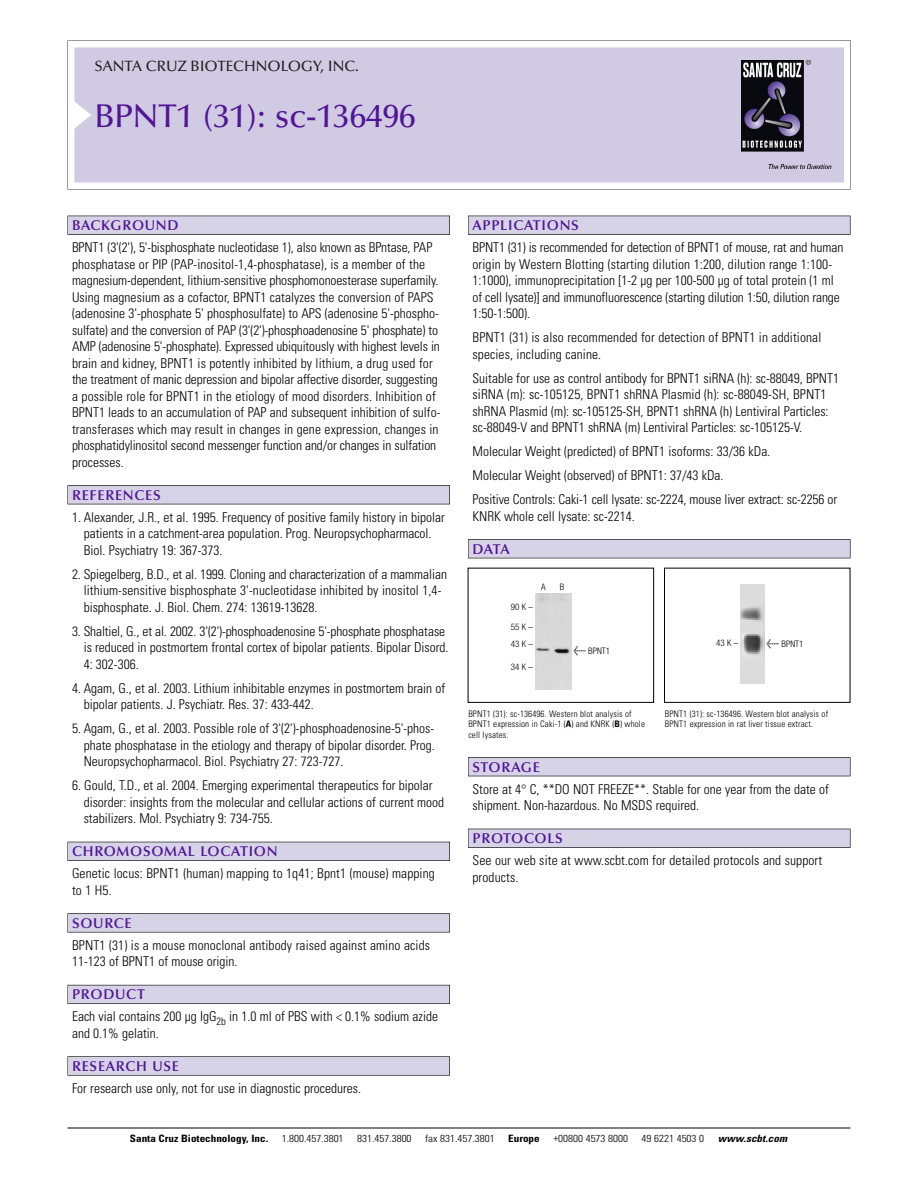
<style>
.page{position:relative;width:918px;height:1188px;background:#fff}
.page>*{position:absolute;margin:0;border:0;box-sizing:border-box;transform-origin:0 0}
.t1{font:500 33px "Optima";color:#511695}
.t2{font:500 15px "Optima";color:#231f20}
.t3{font:600 14.25px "Optima";letter-spacing:.05em;color:#511695}
.t4{font:300 condensed 13.5px/16.5px "Univers";color:#000}
.t5{font:300 condensed 10.2px "Univers";color:#000;scale:1.1 1}
.t6{font:700 condensed 10.2px "Univers";color:#000;scale:1.1 1}
.t7{font:italic 700 condensed 10.2px "Univers";letter-spacing:.005em;color:#000;scale:1.1 1}
.t8{font:300 condensed 9px/10.5px "Univers";letter-spacing:.015em;color:#000}
.t9{font:300 condensed 9px/19.5px "Helvetica Neue";color:#000}
.s1{font-family:"Meta Plus";font-weight:400;font-stretch:normal;font-size:10.5px}
.s2{font-weight:700}
</style>
<div class="page">
<svg style="left:68px;top:40px;width:783px;height:149px"></svg>
<div style="left:74px;top:47px;width:770px;height:135px;background:#d1cae3"></div>
<img style="left:741px;top:60px;width:90px;height:108px">
<div style="left:68px;top:216px;width:382px;height:19px;background:#525155"></div>
<div style="left:68px;top:216px;width:381px;height:18px;background:#d7d3e7"></div>
<div style="left:68px;top:485px;width:382px;height:19px;background:#525155"></div>
<div style="left:68px;top:486px;width:381px;height:18px;background:#d7d3e7"></div>
<div style="left:68px;top:842px;width:382px;height:19px;background:#525158"></div>
<div style="left:68px;top:842px;width:381px;height:18px;background:#d7d3e7"></div>
<div style="left:68px;top:913px;width:382px;height:19px;background:#575759"></div>
<div style="left:68px;top:914px;width:381px;height:18px;background:#d7d3e7"></div>
<div style="left:68px;top:985px;width:382px;height:19px;background:#5b5a62"></div>
<div style="left:68px;top:985px;width:381px;height:18px;background:#d7d3e7"></div>
<div style="left:68px;top:1056px;width:382px;height:20px;background:#626263"></div>
<div style="left:68px;top:1057px;width:381px;height:18px;background:#d7d3e7"></div>
<div style="left:468px;top:216px;width:382px;height:19px;background:#525155"></div>
<div style="left:468px;top:216px;width:382px;height:18px;background:#d7d3e7"></div>
<div style="left:468px;top:539px;width:382px;height:19px;background:#525155"></div>
<div style="left:468px;top:540px;width:382px;height:18px;background:#d7d3e7"></div>
<div style="left:468px;top:757px;width:382px;height:19px;background:#525156"></div>
<div style="left:468px;top:758px;width:382px;height:18px;background:#d7d3e7"></div>
<div style="left:468px;top:829px;width:382px;height:19px;background:#515055"></div>
<div style="left:468px;top:829px;width:382px;height:18px;background:#d7d3e7"></div>
<hr style="left:68px;top:1128px;width:782px;height:1px;background:#000">
<div style="left:468px;top:568px;width:186px;height:135px;border:1px solid #000"></div>
<div style="left:535px;top:593px;width:36px;height:96px;background:#d8d8d8"></div>
<div style="left:664px;top:568px;width:186px;height:135px;border:1px solid #000"></div>
<img style="left:741px;top:585px;width:24px;height:99px">
<p class="t2" style="left:94px;top:61px;width:266px">SANTA CRUZ BIOTECHNOLOGY, INC.</p>
<h1 class="t1" style="left:94px;top:103px;width:323px">BPNT1 (31): sc-136496</h1>
<p class="t3" style="left:72px;top:219px;width:108px">BACKGROUND</p>
<p class="t4" style="left:72px;top:240px;width:370px">BPNT1 (3'(2'), 5'-bisphosphate nucleotidase 1), also known as BPntase, PAP phosphatase or PIP (PAP-inositol-1,4-phosphatase), is a member of the magnesium-dependent, lithium-sensitive phosphomonoesterase superfamily.<br>Using magnesium as a cofactor, BPNT1 catalyzes the conversion of PAPS (adenosine 3'-phosphate 5' phosphosulfate) to APS (adenosine 5'-phospho&shy;sulfate) and the conversion of PAP (3'(2')-phosphoadenosine 5' phosphate) to AMP (adenosine 5'-phosphate). Expressed ubiquitously with highest levels in brain and kidney, BPNT1 is potently inhibited by lithium, a drug used for the treatment of manic depression and bipolar affective disorder, suggesting a possible role for BPNT1 in the etiology of mood disorders. Inhibition of BPNT1 leads to an accumulation of PAP and subsequent inhibition of sulfo&shy;transferases which may result in changes in gene expression, changes in phosphatidylinositol second messenger function and/or changes in sulfation processes.</p>
<p class="t3" style="left:72px;top:489px;width:90px">REFERENCES</p>
<p class="t4" style="left:84px;top:510px;width:363px;text-indent:-12px">1. Alexander, J.R., et al. 1995. Frequency of positive family history in bipolar patients in a catchment-area population. Prog. Neuropsychopharmacol.<br>Biol. Psychiatry 19: 367-373.</p>
<p class="t4" style="left:84px;top:567px;width:365px;text-indent:-12px">2. Spiegelberg, B.D., et al. 1999. Cloning and characterization of a mammalian lithium-sensitive bisphosphate 3'-nucleotidase inhibited by inositol 1,4- bisphosphate. J. Biol. Chem. 274: 13619-13628.</p>
<p class="t4" style="left:84px;top:624px;width:366px;text-indent:-12px">3. Shaltiel, G., et al. 2002. 3'(2')-phosphoadenosine 5'-phosphate phosphatase is reduced in postmortem frontal cortex of bipolar patients. Bipolar Disord.<br>4: 302-306.</p>
<p class="t4" style="left:84px;top:681px;width:363px;text-indent:-12px">4. Agam, G., et al. 2003. Lithium inhibitable enzymes in postmortem brain of bipolar patients. J. Psychiatr. Res. 37: 433-442.</p>
<p class="t4" style="left:84px;top:721px;width:353px;text-align:justify;text-indent:-12px">5. Agam, G., et al. 2003. Possible role of 3'(2')-phosphoadenosine-5'-phos&shy;phate phosphatase in the etiology and therapy of bipolar disorder. Prog.<br>Neuropsychopharmacol. Biol. Psychiatry 27: 723-727.</p>
<p class="t4" style="left:84px;top:778px;width:362px;text-indent:-12px">6. Gould, T.D., et al. 2004. Emerging experimental therapeutics for bipolar disorder: insights from the molecular and cellular actions of current mood stabilizers. Mol. Psychiatry 9: 734-755.</p>
<p class="t3" style="left:72px;top:846px;width:207px">CHROMOSOMAL LOCATION</p>
<p class="t4" style="left:72px;top:866px;width:364px">Genetic locus: BPNT1 (human) mapping to 1q41; Bpnt1 (mouse) mapping to 1 H5.</p>
<p class="t3" style="left:72px;top:917px;width:61px">SOURCE</p>
<p class="t4" style="left:72px;top:938px;width:360px">BPNT1 (31) is a mouse monoclonal antibody raised against amino acids<br>11-123 of BPNT1 of mouse origin.</p>
<p class="t3" style="left:72px;top:989px;width:74px">PRODUCT</p>
<p class="t4" style="left:72px;top:1009px;width:368px">Each vial contains 200 µg IgG<sub>2b</sub> in 1.0 ml of PBS with &lt; 0.1% sodium azide and 0.1% gelatin.</p>
<p class="t3" style="left:72px;top:1060px;width:109px">RESEARCH USE</p>
<p class="t4" style="left:72px;top:1081px;width:290px">For research use only, not for use in diagnostic procedures.</p>
<p class="t3" style="left:473px;top:219px;width:108px">APPLICATIONS</p>
<p class="t4" style="left:473px;top:240px;width:372px">BPNT1 (31) is recommended for detection of BPNT1 of mouse, rat and human origin by Western Blotting (starting dilution 1:200, dilution range 1:100- 1:1000), immunoprecipitation [1-2 µg per 100-500 µg of total protein (1 ml of cell lysate)] and immunofluorescence (starting dilution 1:50, dilution range 1:50-1:500).</p>
<p class="t4" style="left:473px;top:330px;width:350px">BPNT1 (31) is also recommended for detection of BPNT1 in additional species, including canine.</p>
<p class="t4" style="left:473px;top:371px;width:368px">Suitable for use as control antibody for BPNT1 siRNA (h): sc-88049, BPNT1 siRNA (m): sc-105125, BPNT1 shRNA Plasmid (h): sc-88049-SH, BPNT1 shRNA Plasmid (m): sc-105125-SH, BPNT1 shRNA (h) Lentiviral Particles: sc-88049-V and BPNT1 shRNA (m) Lentiviral Particles: sc-105125-V.</p>
<p class="t4" style="left:473px;top:440px;width:366px;line-height:24px">Molecular Weight (predicted) of BPNT1 isoforms: 33/36 kDa.<br>Molecular Weight (observed) of BPNT1: 37/43 kDa.<br>Positive Controls: Caki-1 cell lysate: sc-2224, mouse liver extract: sc-2256 or</p>
<p class="t4" style="left:473px;top:509px;width:164px">KNRK whole cell lysate: sc-2214.</p>
<p class="t3" style="left:473px;top:543px;width:39px">DATA</p>
<p class="t9" style="left:511px;top:598px;width:24px">90K–<br>55K–</p>
<p class="t9" style="left:511px;top:635px;width:24px">43K–</p>
<p class="t9" style="left:511px;top:658px;width:24px">34K–</p>
<p class="t9" style="left:541px;top:577px;width:6px">A</p>
<p class="t9" style="left:560px;top:577px;width:6px">B</p>
<p class="t9" style="left:573px;top:642px;width:38px"><span class="s1">&lt;</span> BPNT1</p>
<p class="t8" style="left:468px;top:709px;width:178px">BPNT1 (31): sc-136496. Western blot analysis of<br>BPNT1 expression in Caki-1 (<span class="s2">A</span>) and KNRK (<span class="s2">B</span>) whole cell lysates.</p>
<p class="t9" style="left:716px;top:634px;width:24px">43K–</p>
<p class="t9" style="left:767px;top:635px;width:38px"><span class="s1">&lt;</span> BPNT1</p>
<p class="t8" style="left:665px;top:709px;width:165px">BPNT1 (31): sc-136496. Western blot analysis of<br>BPNT1 expression in rat liver tissue extract.</p>
<p class="t3" style="left:473px;top:761px;width:69px">STORAGE</p>
<p class="t4" style="left:473px;top:782px;width:358px">Store at 4° C, **DO NOT FREEZE**. Stable for one year from the date of shipment. Non-hazardous. No MSDS required.</p>
<p class="t3" style="left:473px;top:833px;width:92px">PROTOCOLS</p>
<p class="t4" style="left:473px;top:853px;width:351px">See our web site at www.scbt.com for detailed protocols and support products.</p>
<p class="t6" style="left:130px;top:1135px;width:127px">Santa Cruz Biotechnology, Inc.</p>
<p class="t5" style="left:282px;top:1135px;width:58px">1.800.457.3801</p>
<p class="t5" style="left:357px;top:1135px;width:51px">831.457.3800</p>
<p class="t5" style="left:425px;top:1135px;width:65px">fax 831.457.3801</p>
<p class="t6" style="left:508px;top:1135px;width:30px">Europe</p>
<p class="t5" style="left:553px;top:1135px;width:69px">+00800 4573 8000</p>
<p class="t5" style="left:642px;top:1135px;width:58px">49 6221 4503 0</p>
<p class="t7" style="left:718px;top:1135px;width:64px">www.scbt.com</p>
</div>
